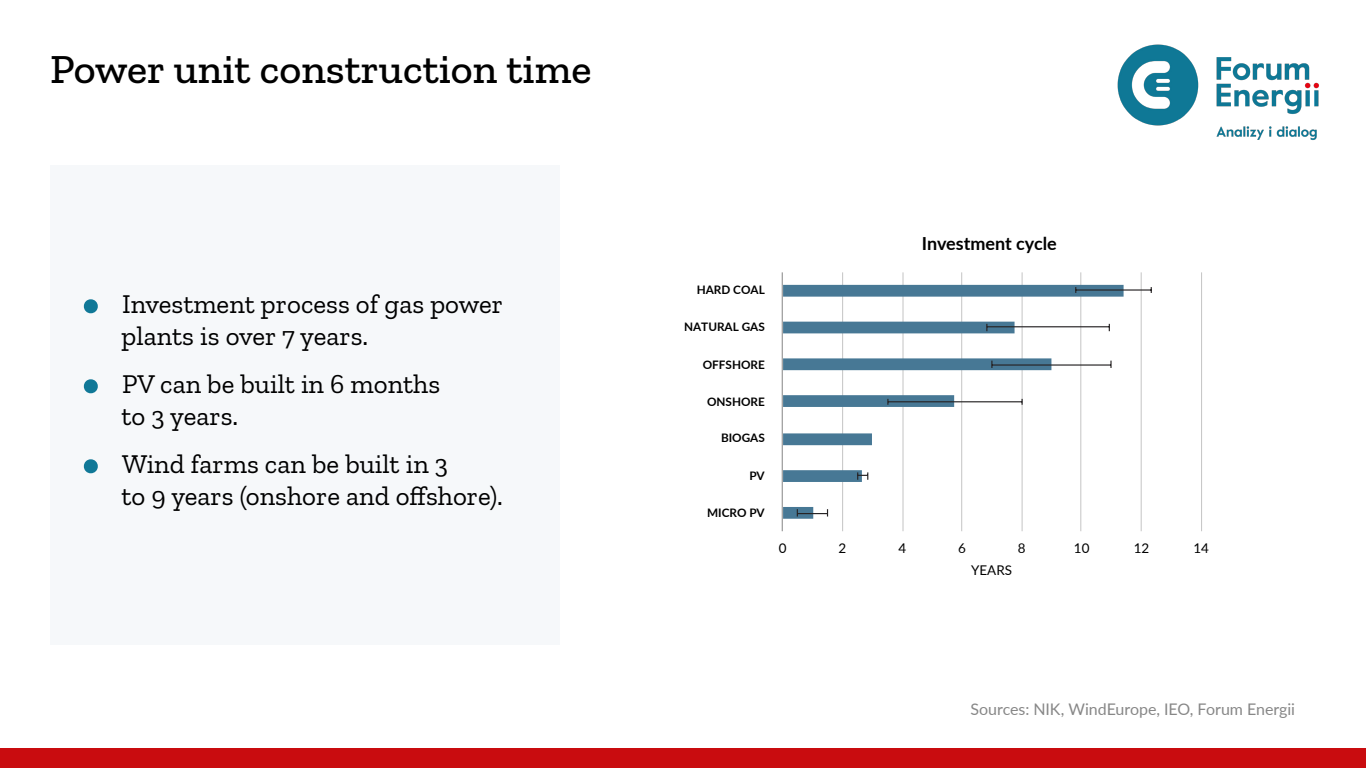
<style>
.page{position:relative;width:1366px;height:768px;background:#fff}
.page>*{position:absolute;margin:0;border:0;box-sizing:border-box;transform-origin:0 0}
.t1{font:500 42px "Zilla Slab";color:#000}
.t2{font:27px/32px "Zilla Slab";color:#000}
.t3{font:700 18px "Lato";color:#000}
.List_Paragraph{font:16px "Lato";letter-spacing:-.005em;color:#878787}
.t4{font:13.4px "Lato";color:#000}
.t5{font:700 11.7px "Lato";color:#000}
.s1{color:#107897}
</style>
<div class="page">
<div style="left:50px;top:165px;width:510px;height:480px;background:#f6f8fa"></div>
<img style="left:1117px;top:44px;width:202px;height:96px">
<div style="left:0;top:748px;width:1366px;height:20px;background:#c90c0f"></div>
<hr style="left:842px;top:272px;width:1px;height:259px;background:#c4c4c4">
<hr style="left:903px;top:272px;width:1px;height:259px;background:#c4c4c4">
<hr style="left:962px;top:272px;width:1px;height:259px;background:#c4c4c4">
<hr style="left:1022px;top:272px;width:1px;height:259px;background:#c4c4c4">
<hr style="left:1081px;top:272px;width:1px;height:259px;background:#c4c4c4">
<hr style="left:1141px;top:272px;width:1px;height:259px;background:#c4c4c4">
<hr style="left:1201px;top:272px;width:1px;height:259px;background:#c4c4c4">
<svg style="left:783px;top:285px;width:341px;height:234px"></svg>
<svg style="left:797px;top:509px;width:31px;height:8px"></svg>
<svg style="left:857px;top:472px;width:11px;height:8px"></svg>
<hr style="left:888px;top:401px;width:67px;height:1px;background:#272425">
<hr style="left:955px;top:401px;width:67px;height:1px;background:#272425">
<hr style="left:992px;top:364px;width:60px;height:2px;background:#272425">
<hr style="left:1052px;top:364px;width:59px;height:2px;background:#272425">
<svg style="left:1110px;top:361px;width:2px;height:7px"></svg>
<hr style="left:1015px;top:326px;width:94px;height:1px;background:#272425">
<svg style="left:986px;top:324px;width:29px;height:7px"></svg>
<hr style="left:1076px;top:289px;width:48px;height:2px;background:#272425">
<hr style="left:1124px;top:289px;width:27px;height:2px;background:#272425">
<hr style="left:782px;top:272px;width:1px;height:259px;background:#858585">
<p class="t1" style="left:50px;top:46px;width:543px">Power unit construction time</p>
<p class="t2" style="left:122px;top:288px;width:383px;text-indent:-36px"><span class="s1">•</span> Investment process of gas power plants is over 7 years.</p>
<p class="t2" style="left:122px;top:368px;width:320px;text-indent:-36px"><span class="s1">•</span> PV can be built in 6 months to 3 years.</p>
<p class="t2" style="left:122px;top:448px;width:383px;text-indent:-36px"><span class="s1">•</span> Wind farms can be built in 3<br>to 9 years (onshore and offshore).</p>
<p class="t5" style="left:697px;top:281px;width:70px">HARD COAL</p>
<p class="t5" style="left:684px;top:318px;width:82px">NATURAL GAS</p>
<p class="t5" style="left:703px;top:356px;width:64px">OFFSHORE</p>
<p class="t5" style="left:707px;top:393px;width:59px">ONSHORE</p>
<p class="t5" style="left:721px;top:429px;width:45px">BIOGAS</p>
<p class="t5" style="left:749px;top:467px;width:17px">PV</p>
<p class="t5" style="left:707px;top:504px;width:59px">MICRO PV</p>
<p class="t3" style="left:922px;top:231px;width:136px">Investment cycle</p>
<p class="t4" style="left:779px;top:538px;width:9px">0</p>
<p class="t4" style="left:839px;top:538px;width:9px">2</p>
<p class="t4" style="left:898px;top:538px;width:9px">4</p>
<p class="t4" style="left:958px;top:538px;width:9px">6</p>
<p class="t4" style="left:1018px;top:538px;width:9px">8</p>
<p class="t4" style="left:1074px;top:538px;width:17px">10</p>
<p class="t4" style="left:1134px;top:538px;width:17px">12</p>
<p class="t4" style="left:1194px;top:538px;width:17px">14</p>
<p class="t4" style="left:971px;top:561px;width:42px">YEARS</p>
<p class="List_Paragraph" style="left:971px;top:698px;width:326px">Sources: NIK, WindEurope, IEO, Forum Energii</p>
</div>
